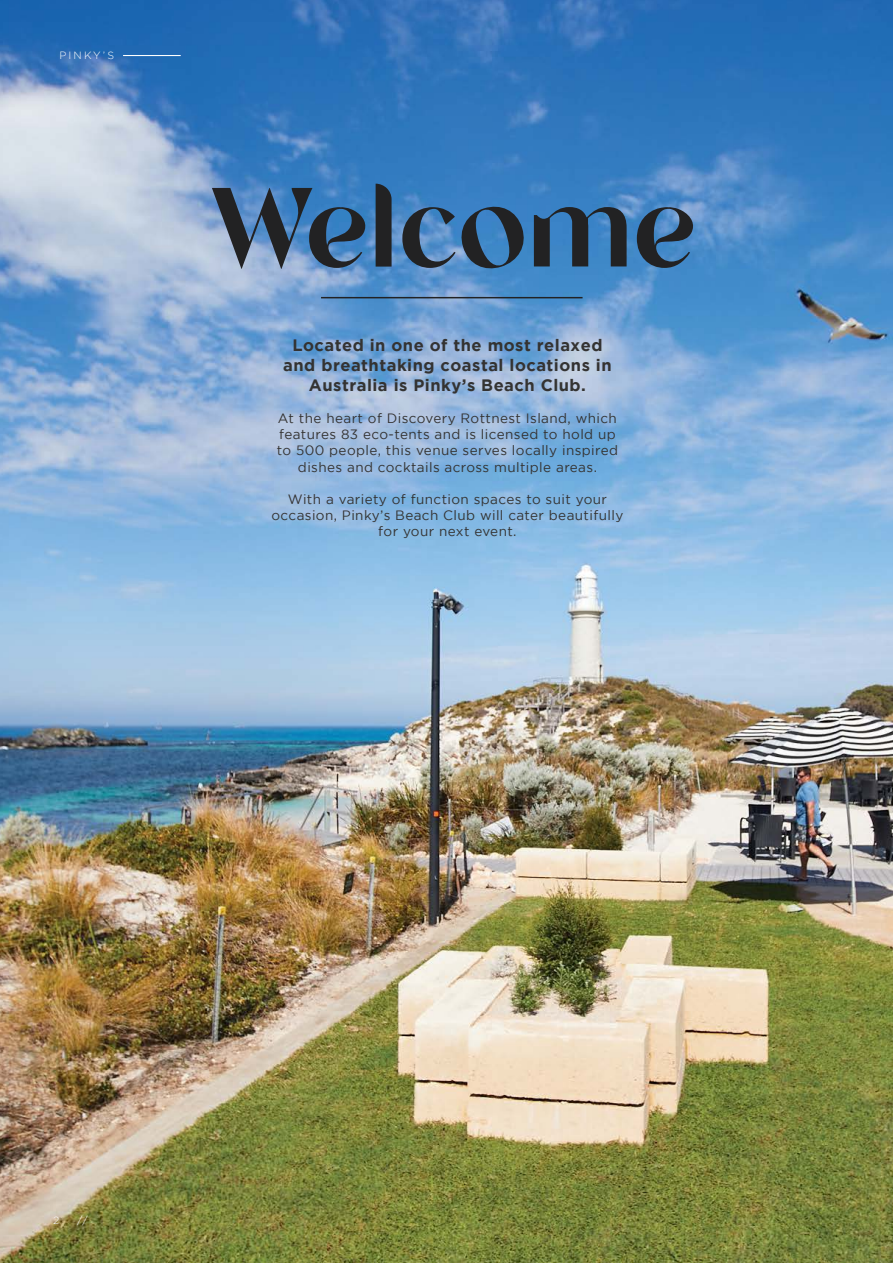
<style>
.page{position:relative;width:893px;height:1263px;background:#fff}
.page>*{position:absolute;margin:0;border:0;box-sizing:border-box;transform-origin:0 0}
.t1{font:112.5px "Tangerine";color:#222223}
.t2{font:700 16.5px/19.8px "Gotham";letter-spacing:.03em;color:#343332;text-align:center}
.t3{font:13.5px/16.2px "Gotham";letter-spacing:.03em;color:#343332;text-align:center}
.t4{font:300 10.5px "Gotham";letter-spacing:.2em;color:#fff}
</style>
<div class="page">
<img style="left:0;top:0;width:893px;height:1263px">
<hr style="left:321px;top:297px;width:262px;height:1px;background:#222223">
<hr style="left:123px;top:55px;width:58px;height:1px;background:#fff">
<p class="t4" style="left:60px;top:49px;width:56px">PINKY’S</p>
<h1 class="t1" style="left:211px;top:158px;width:487px">Welcome</h1>
<p class="t2" style="left:283px;top:335px;width:330px">Located in one of the most relaxed and breathtaking coastal locations in<br>Australia is Pinky’s Beach Club.</p>
<p class="t3" style="left:277px;top:410px;width:343px">At the heart of Discovery Rottnest Island, which features 83 eco-tents and is licensed to hold up to 500 people, this venue serves locally inspired dishes and cocktails across multiple areas.</p>
<p class="t3" style="left:272px;top:491px;width:353px">With a variety of function spaces to suit your occasion, Pinky’s Beach Club will cater beautifully for your next event.</p>
<p class="t4" style="left:53px;top:1214px;width:8px">2</p>
<p class="t4" style="left:77px;top:1214px;width:12px">//</p>
</div>
